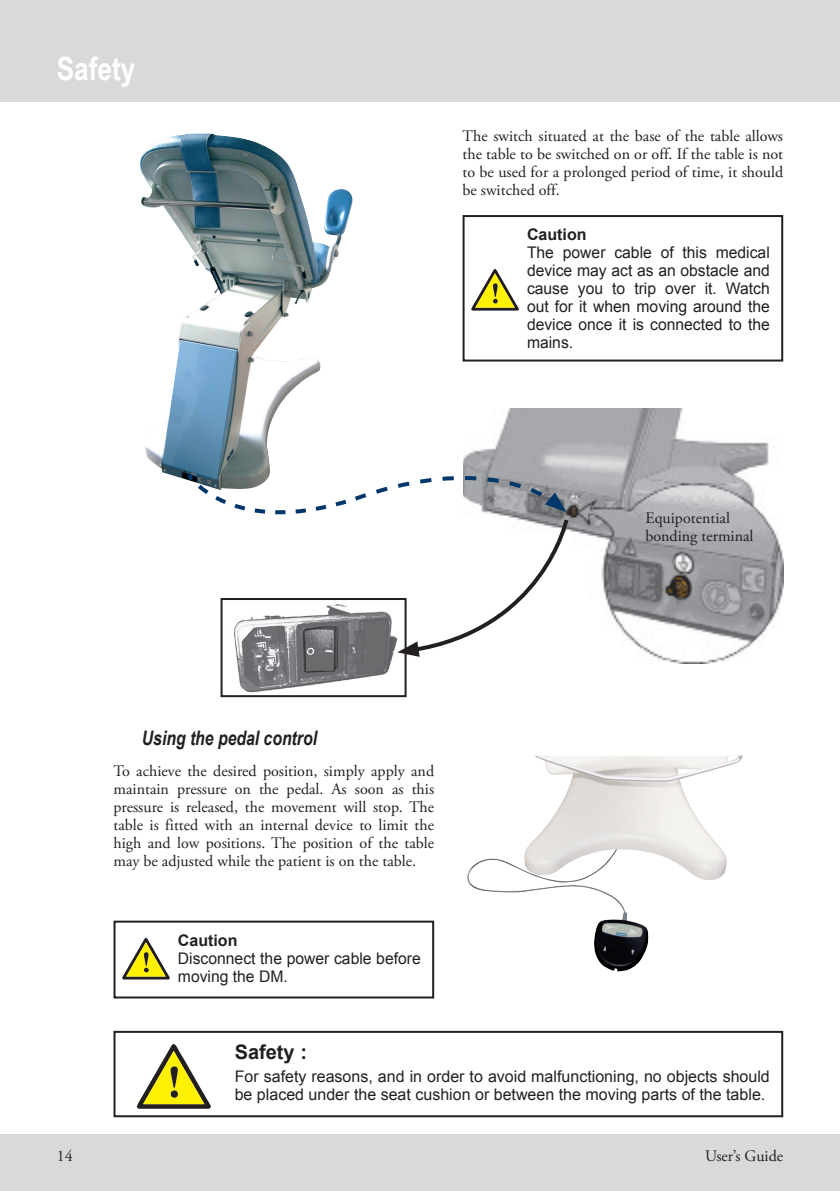
<style>
.page{position:relative;width:840px;height:1191px;background:#fff}
.page>*{position:absolute;margin:0;border:0;box-sizing:border-box;transform-origin:0 0}
.t1{font:700 32px "Arial Narrow";color:#fff}
.t2{font:italic 700 20px "Arial Narrow";color:#231f20;scale:.96 1}
.t3{font:700 20px "Arial";color:#231f20}
.t4{font:16px/18px "Adobe Garamond Pro";color:#231f20;text-align:justify}
.t5{font:16px/18px "Arial";color:#231f20}
.t6{font:700 16px "Arial";color:#231f20}
</style>
<div class="page">
<hr style="left:839px;top:1134px;width:1px;height:57px;background:#d8d9db">
<div style="left:0;top:0;width:839px;height:102px;background:#d8d9db"></div>
<div style="left:0;top:1134px;width:839px;height:57px;background:#d8d9db"></div>
<img style="left:236px;top:657px;width:157px;height:36px">
<div style="left:220px;top:598px;width:186px;height:99px;border:2px solid #231f20"></div>
<img style="left:467px;top:755px;width:275px;height:216px">
<img style="left:463px;top:408px;width:320px;height:255px">
<img style="left:140px;top:134px;width:213px;height:345px">
<svg style="left:185px;top:463px;width:385px;height:194px"></svg>
<div style="left:113px;top:920px;width:321px;height:78px;border:2px solid #231f20"></div>
<svg style="left:122px;top:938px;width:48px;height:41px"></svg>
<div style="left:462px;top:215px;width:320px;height:146px;border:2px solid #231f20"></div>
<svg style="left:471px;top:269px;width:47px;height:41px"></svg>
<div style="left:113px;top:1030px;width:669px;height:87px;border:2px solid #231f20"></div>
<svg style="left:137px;top:1044px;width:74px;height:64px"></svg>
<div style="left:171px;top:1090px;width:7px;height:7px;background:#231f20;border-radius:3px"></div>
<h1 class="t1" style="left:57px;top:45px;width:80px">Safety</h1>
<p class="t4" style="left:462px;top:127px;width:322px">The switch situated at the base of the table allows the table to be switched on or off. If the table is not to be used for a prolonged period of time, it should be switched off.</p>
<p class="t6" style="left:526px;top:224px;width:61px">Caution</p>
<p class="t5" style="left:526px;top:244px;width:244px;text-align:justify">The power cable of this medical device may act as an obstacle and cause you to trip over it. Watch out for it when moving around the device once it is connected to the mains.</p>
<p class="t4" style="left:645px;top:509px;width:110px">Equipotential bonding terminal</p>
<p class="t2" style="left:142px;top:723px;width:184px">Using the pedal control</p>
<p class="t4" style="left:113px;top:762px;width:322px">To achieve the desired position, simply apply and maintain pressure on the pedal. As soon as this pressure is released, the movement will stop. The table is fitted with an internal device to limit the high and low positions. The position of the table may be adjusted while the patient is on the table.</p>
<p class="t6" style="left:178px;top:929px;width:61px">Caution</p>
<p class="t5" style="left:178px;top:949px;width:244px">Disconnect the power cable before moving the DM.</p>
<p class="t3" style="left:234px;top:1038px;width:74px">Safety :</p>
<p class="t5" style="left:234px;top:1068px;width:536px">For safety reasons, and in order to avoid malfunctioning, no objects should be placed under the seat cushion or between the moving parts of the table.</p>
<p class="t4" style="left:57px;top:1147px;width:17px">14</p>
<p class="t4" style="left:704px;top:1147px;width:80px">User’s Guide</p>
</div>
